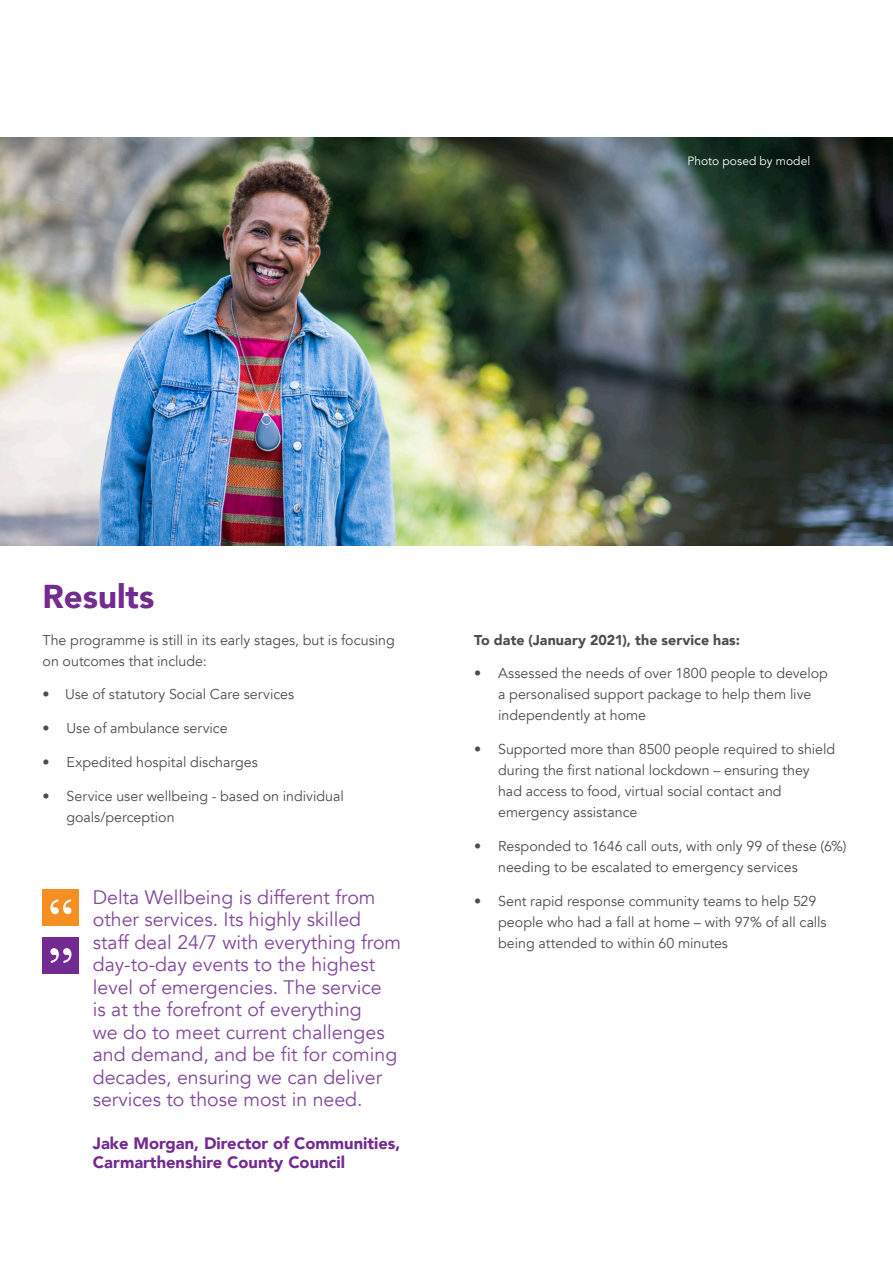
<style>
.page{position:relative;width:893px;height:1263px;background:#fff}
.page>*{position:absolute;margin:0;border:0;box-sizing:border-box;transform-origin:0 0}
._00_pink_header{font:900 33px "Avenir";color:#722b91}
._00_Quote{font:19.5px/22.5px "Avenir";color:#81489c}
._00_Quote-2{font:900 16.5px/19.8px "Avenir";color:#722b91}
._00_main_copy{font:14.25px/21px "Avenir";color:#4b4c4d}
._00_main_copy-2{font:900 14.25px "Avenir";letter-spacing:.005em;color:#4b4c4d}
._00_main_copy-3{font:12px "Avenir";letter-spacing:.005em;color:#fff}
</style>
<div class="page">
<img style="left:0;top:137px;width:893px;height:409px">
<div style="left:43px;top:889px;width:36px;height:37px;background:#f68f22"></div>
<svg style="left:50px;top:899px;width:21px;height:15px"></svg>
<div style="left:43px;top:936px;width:36px;height:37px;background:#722b91"></div>
<svg style="left:50px;top:948px;width:21px;height:15px"></svg>
<p class="_00_main_copy-3" style="left:687px;top:154px;width:124px">Photo posed by model</p>
<p class="_00_pink_header" style="left:43px;top:568px;width:113px">Results</p>
<p class="_00_main_copy" style="left:43px;top:629px;width:354px">The programme is still in its early stages, but is focusing on outcomes that include:</p>
<p class="_00_main_copy" style="left:43px;top:684px;width:253px">• Use of statutory Social Care services</p>
<p class="_00_main_copy" style="left:43px;top:718px;width:187px">• Use of ambulance service</p>
<p class="_00_main_copy" style="left:43px;top:752px;width:217px">• Expedited hospital discharges</p>
<p class="_00_main_copy" style="left:67px;top:785px;width:279px;text-indent:-24px">• Service user wellbeing - based on individual goals/perception</p>
<p class="_00_Quote" style="left:93px;top:886px;width:310px">Delta Wellbeing is different from other services. Its highly skilled staff deal 24/7 with everything from day-to-day events to the highest level of emergencies. The service<br>is at the forefront of everything<br>we do to meet current challenges and demand, and be fit for coming decades, ensuring we can deliver services to those most in need.</p>
<p class="_00_Quote-2" style="left:93px;top:1132px;width:309px">Jake Morgan, Director of Communities,<br>Carmarthenshire County Council</p>
<p class="_00_main_copy-2" style="left:474px;top:627px;width:267px">To date (January 2021), the service has:</p>
<p class="_00_main_copy" style="left:498px;top:663px;width:331px;text-indent:-24px">• Assessed the needs of over 1800 people to develop a personalised support package to help them live independently at home</p>
<p class="_00_main_copy" style="left:498px;top:739px;width:339px;text-indent:-24px">• Supported more than 8500 people required to shield during the first national lockdown – ensuring they had access to food, virtual social contact and emergency assistance</p>
<p class="_00_main_copy" style="left:498px;top:836px;width:350px;text-indent:-24px">• Responded to 1646 call outs, with only 99 of these (6%) needing to be escalated to emergency services</p>
<p class="_00_main_copy" style="left:498px;top:890px;width:330px;text-indent:-24px">• Sent rapid response community teams to help 529 people who had a fall at home – with 97% of all calls being attended to within 60 minutes</p>
</div>
